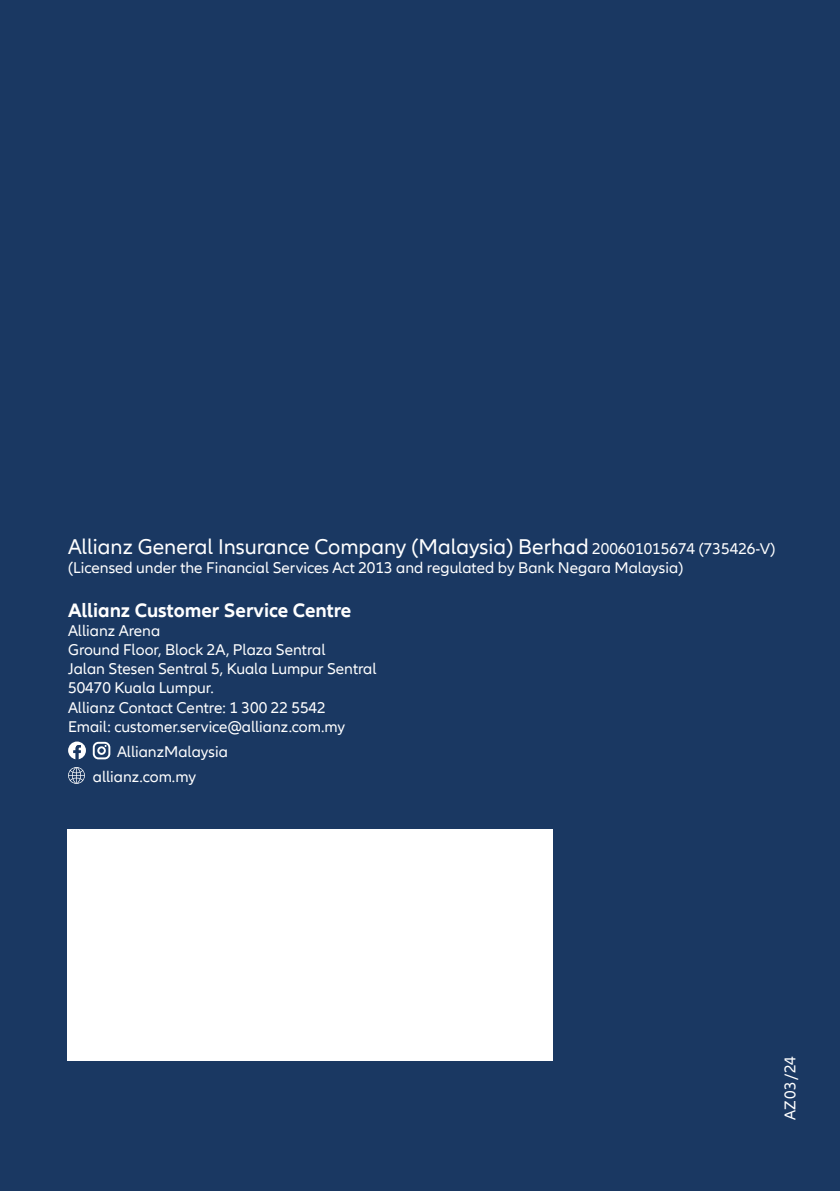
<style>
.page{position:relative;width:840px;height:1191px;background:#fff}
.page>*{position:absolute;margin:0;border:0;box-sizing:border-box;transform-origin:0 0}
.t1{font:22px "Allianz Neo";color:#fff}
.t2{font:700 20px "Allianz Neo";color:#fff}
.t3{font:16px "Allianz Neo";color:#fff}
.s1{font-size:16px}
</style>
<div class="page">
<div style="left:0;top:0;width:839px;height:1191px;background:#1a3862"></div>
<div style="left:67px;top:829px;width:485px;height:231px;background:#fff"></div>
<svg style="left:68px;top:767px;width:17px;height:17px"></svg>
<div style="left:93px;top:742px;width:17px;height:17px;border:2px solid #fff;border-radius:5px"></div>
<div style="left:97px;top:746px;width:9px;height:9px;border:2px solid #fff;border-radius:50%"></div>
<svg style="left:68px;top:741px;width:18px;height:18px"></svg>
<p class="t1" style="left:68px;top:534px;width:708px">Allianz General Insurance Company (Malaysia) Berhad <span class="s1">200601015674 (735426-V)</span></p>
<p class="t3" style="left:68px;top:559px;width:616px">(Licensed under the Financial Services Act 2013 and regulated by Bank Negara Malaysia)</p>
<p class="t2" style="left:68px;top:598px;width:285px">Allianz Customer Service Centre</p>
<p class="t3" style="left:68px;top:621px;width:94px">Allianz Arena</p>
<p class="t3" style="left:68px;top:640px;width:259px">Ground Floor, Block 2A, Plaza Sentral</p>
<p class="t3" style="left:68px;top:660px;width:310px">Jalan Stesen Sentral 5, Kuala Lumpur Sentral</p>
<p class="t3" style="left:68px;top:679px;width:147px">50470 Kuala Lumpur.</p>
<p class="t3" style="left:68px;top:698px;width:259px">Allianz Contact Centre: 1 300 22 5542</p>
<p class="t3" style="left:68px;top:717px;width:278px">Email: customer.service@allianz.com.my</p>
<p class="t3" style="left:117px;top:742px;width:112px">AllianzMalaysia</p>
<p class="t3" style="left:93px;top:767px;width:105px">allianz.com.my</p>
<p class="t3" style="left:780px;top:1120px;width:66px;rotate:-90deg">AZ03/24</p>
</div>
